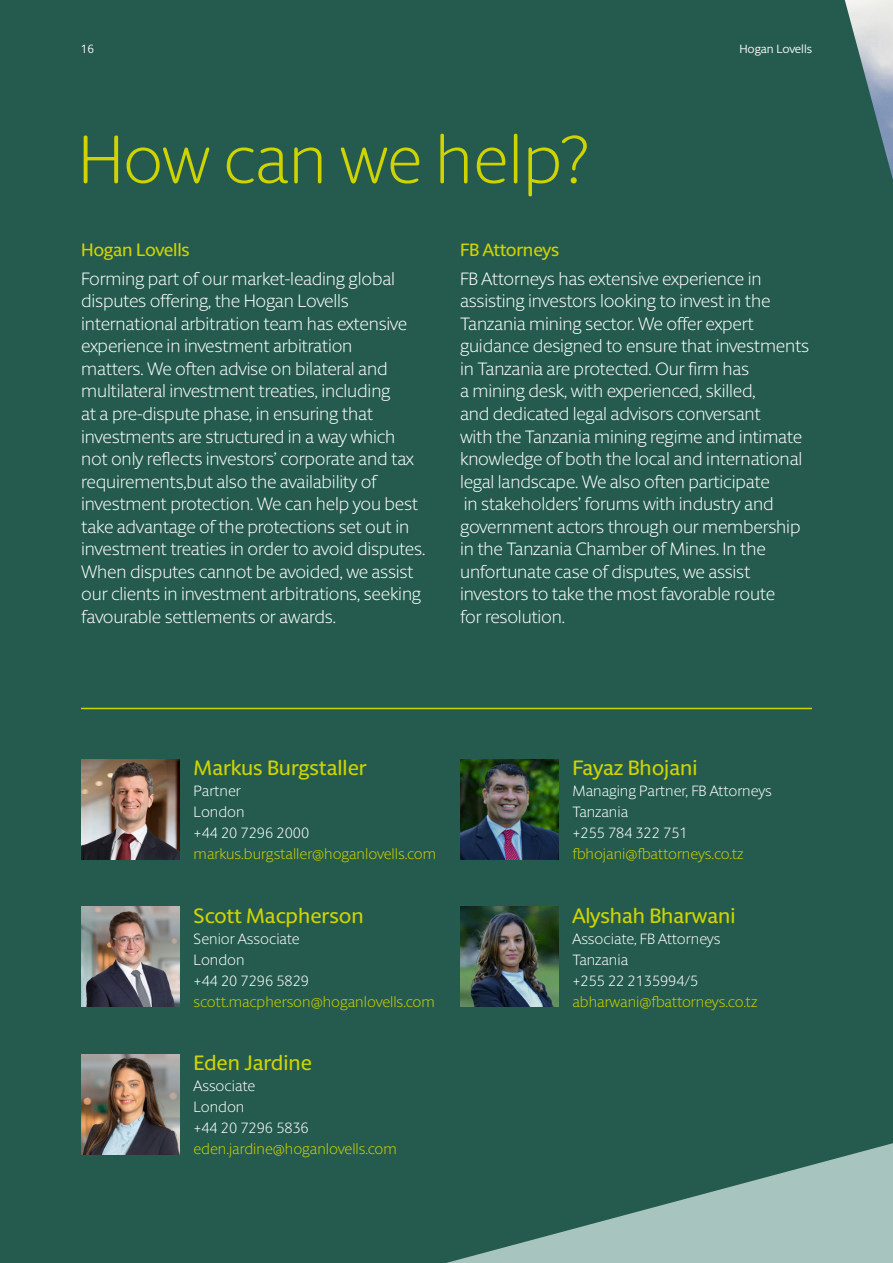
<style>
.page{position:relative;width:893px;height:1263px;background:#fff}
.page>*{position:absolute;margin:0;border:0;box-sizing:border-box;transform-origin:0 0}
.BRO_Body_copy{font:300 67.5px "Berlingske Sans Round";letter-spacing:-.005em;color:#cfd400}
.t1{font:500 21px "Berlingske Sans Round";color:#cfd400}
.intro_section{font:300 18px/22.5px "Berlingske Sans Round";letter-spacing:-.01em;color:#fff}
.intro_section-2{font:500 18px "Berlingske Sans Round";letter-spacing:-.02em;color:#cfd400}
.t2{font:300 15px/21px "Berlingske Sans Round";color:#fff}
.t3{font:300 15px "Berlingske Sans Round";color:#cfd400}
.BRO_Running_Head_Title{font:12px "Berlingske Sans Round";letter-spacing:-.01em;color:#fff}
.BRO_PG_No__Running_Head_Right{font:12px "Berlingske Sans Round";color:#fff}
</style>
<div class="page">
<div style="left:0;top:0;width:893px;height:772px;background:#245b4e"></div>
<hr style="left:81px;top:708px;width:731px;height:1px;background:#cfd400">
<img style="left:81px;top:760px;width:98px;height:12px">
<img style="left:460px;top:760px;width:98px;height:12px">
<svg style="left:0;top:772px;width:893px;height:491px;background:#316256"></svg>
<img style="left:81px;top:1054px;width:98px;height:100px">
<img style="left:460px;top:907px;width:98px;height:100px">
<p class="BRO_PG_No__Running_Head_Right" style="left:81px;top:40px;width:15px">16</p>
<p class="BRO_Running_Head_Title" style="left:739px;top:40px;width:74px">Hogan Lovells</p>
<p class="BRO_Body_copy" style="left:78px;top:113px;width:513px">How can we help?</p>
<p class="intro_section-2" style="left:81px;top:237px;width:110px">Hogan Lovells</p>
<p class="intro_section" style="left:81px;top:267px;width:346px">Forming part of our market-leading global disputes offering, the Hogan Lovells international arbitration team has extensive experience in investment arbitration<br>matters. We often advise on bilateral and multilateral investment treaties, including<br>at a pre-dispute phase, in ensuring that investments are structured in a way which not only reflects investors’ corporate and tax requirements,but also the availability of investment protection. We can help you best take advantage of the protections set out in investment treaties in order to avoid disputes.<br>When disputes cannot be avoided, we assist our clients in investment arbitrations, seeking favourable settlements or awards.</p>
<p class="intro_section-2" style="left:460px;top:237px;width:101px">FB Attorneys</p>
<p class="intro_section" style="left:460px;top:267px;width:351px">FB Attorneys has extensive experience in assisting investors looking to invest in the Tanzania mining sector. We offer expert guidance designed to ensure that investments in Tanzania are protected. Our firm has<br>a mining desk, with experienced, skilled,<br>and dedicated legal advisors conversant<br>with the Tanzania mining regime and intimate knowledge of both the local and international legal landscape. We also often participate<br>in stakeholders’ forums with industry and government actors through our membership in the Tanzania Chamber of Mines. In the unfortunate case of disputes, we assist investors to take the most favorable route<br>for resolution.</p>
<p class="t1" style="left:194px;top:754px;width:175px">Markus Burgstaller</p>
<p class="t2" style="left:194px;top:780px;width:49px">Partner</p>
<p class="t2" style="left:194px;top:801px;width:53px">London</p>
<p class="t2" style="left:194px;top:822px;width:117px">+44 20 7296 2000</p>
<p class="t3" style="left:194px;top:844px;width:244px">markus.burgstaller@hoganlovells.com</p>
<p class="t1" style="left:194px;top:901px;width:172px">Scott Macpherson</p>
<p class="t2" style="left:194px;top:927px;width:108px">Senior Associate</p>
<p class="t2" style="left:194px;top:948px;width:53px">London</p>
<p class="t2" style="left:194px;top:969px;width:117px">+44 20 7296 5829</p>
<p class="t3" style="left:194px;top:991px;width:243px">scott.macpherson@hoganlovells.com</p>
<p class="t1" style="left:193px;top:1048px;width:120px">Eden Jardine</p>
<p class="t2" style="left:193px;top:1075px;width:63px">Associate</p>
<p class="t2" style="left:193px;top:1096px;width:53px">London</p>
<p class="t2" style="left:193px;top:1117px;width:117px">+44 20 7296 5836</p>
<p class="t3" style="left:193px;top:1138px;width:205px">eden.jardine@hoganlovells.com</p>
<p class="t1" style="left:572px;top:754px;width:127px">Fayaz Bhojani</p>
<p class="t2" style="left:572px;top:780px;width:201px">Managing Partner, FB Attorneys<br>Tanzania<br>+255 784 322 751</p>
<p class="t3" style="left:572px;top:844px;width:173px">fbhojani@fbattorneys.co.tz</p>
<p class="t1" style="left:572px;top:901px;width:165px">Alyshah Bharwani</p>
<p class="t2" style="left:572px;top:927px;width:150px">Associate, FB Attorneys<br>Tanzania<br>+255 22 2135994/5</p>
<p class="t3" style="left:572px;top:991px;width:186px">abharwani@fbattorneys.co.tz</p>
</div>
